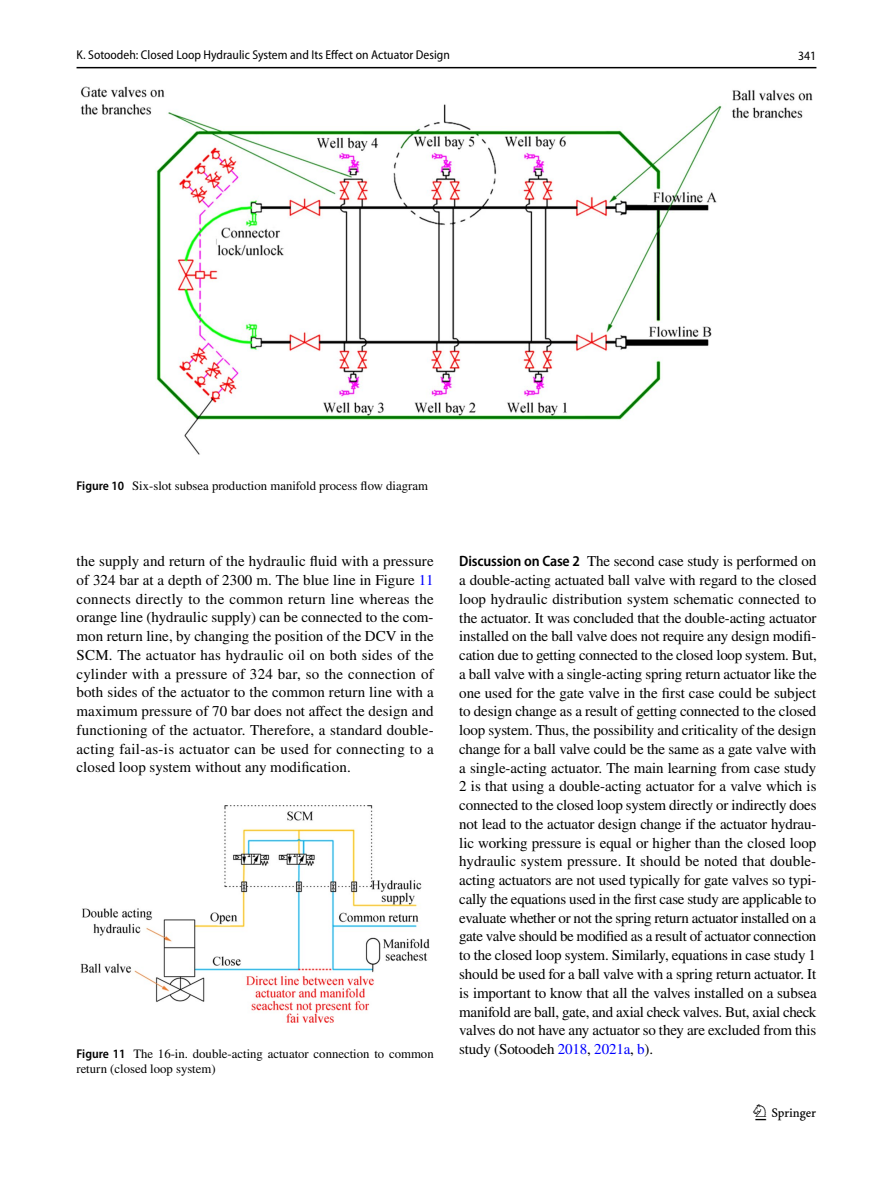
<style>
.page{position:relative;width:893px;height:1187px;background:#fff}
.page>*{position:absolute;margin:0;border:0;box-sizing:border-box;transform-origin:0 0}
.t1{font:22.5px "Springnew Regular 3";color:#000}
.t2{font:15px/18.8px "STIX";letter-spacing:-.005em;color:#000;text-align:justify}
.t3{font:12.75px/15px "STIX";color:#000}
.t4{font:12.75px "Myriad Pro Semi Cn 3";color:#000}
.t5{font:semi-condensed 12.75px "Myriad Pro";color:#000}
.s1{font-family:"Myriad Pro";font-weight:600;font-stretch:semi-condensed}
.s2{color:#00f}
</style>
<div class="page">
<hr style="left:77px;top:67px;width:739px;height:1px;background:#000">
<img style="left:81px;top:87px;width:731px;height:368px">
<img style="left:81px;top:805px;width:348px;height:217px">
<p class="t4" style="left:77px;top:48px;width:375px">K. Sotoodeh: Closed Loop Hydraulic System and Its Effect on Actuator Design</p>
<p class="t3" style="left:77px;top:479px;width:353px"><span class="s1">Figure 10</span> Six-slot subsea production manifold process flow diagram</p>
<p class="t5" style="left:798px;top:49px;width:20px">341</p>
<p class="t2" style="left:77px;top:552px;width:359px">the supply and return of the hydraulic fluid with a pressure of 324 bar at a depth of 2300 m. The blue line in Figure <span class="s2">11 </span>connects directly to the common return line whereas the orange line (hydraulic supply) can be connected to the com&shy;mon return line, by changing the position of the DCV in the SCM. The actuator has hydraulic oil on both sides of the cylinder with a pressure of 324 bar, so the connection of both sides of the actuator to the common return line with a maximum pressure of 70 bar does not affect the design and functioning of the actuator. Therefore, a standard double&shy;acting fail-as-is actuator can be used for connecting to a closed loop system without any modification.</p>
<p class="t2" style="left:459px;top:553px;width:359px"><span class="s1">Discussion on Case 2</span> The second case study is performed on a double-acting actuated ball valve with regard to the closed loop hydraulic distribution system schematic connected to the actuator. It was concluded that the double-acting actuator installed on the ball valve does not require any design modifi&shy;cation due to getting connected to the closed loop system. But, a ball valve with a single-acting spring return actuator like the one used for the gate valve in the first case could be subject to design change as a result of getting connected to the closed loop system. Thus, the possibility and criticality of the design change for a ball valve could be the same as a gate valve with a single-acting actuator. The main learning from case study 2 is that using a double-acting actuator for a valve which is connected to the closed loop system directly or indirectly does not lead to the actuator design change if the actuator hydrau&shy;lic working pressure is equal or higher than the closed loop hydraulic system pressure. It should be noted that double&shy;acting actuators are not used typically for gate valves so typi&shy;cally the equations used in the first case study are applicable to evaluate whether or not the spring return actuator installed on a gate valve should be modified as a result of actuator connection to the closed loop system. Similarly, equations in case study 1 should be used for a ball valve with a spring return actuator. It is important to know that all the valves installed on a subsea manifold are ball, gate, and axial check valves. But, axial check valves do not have any actuator so they are excluded from this study (Sotoodeh <span class="s2">2018</span>, <span class="s2">2021a</span>, <span class="s2">b</span>).</p>
<p class="t3" style="left:77px;top:1047px;width:359px"><span class="s1">Figure 11</span> The 16-in. double-acting actuator connection to common return (closed loop system)</p>
<h1 class="t1" style="left:755px;top:1104px;width:62px">1 3</h1>
</div>
